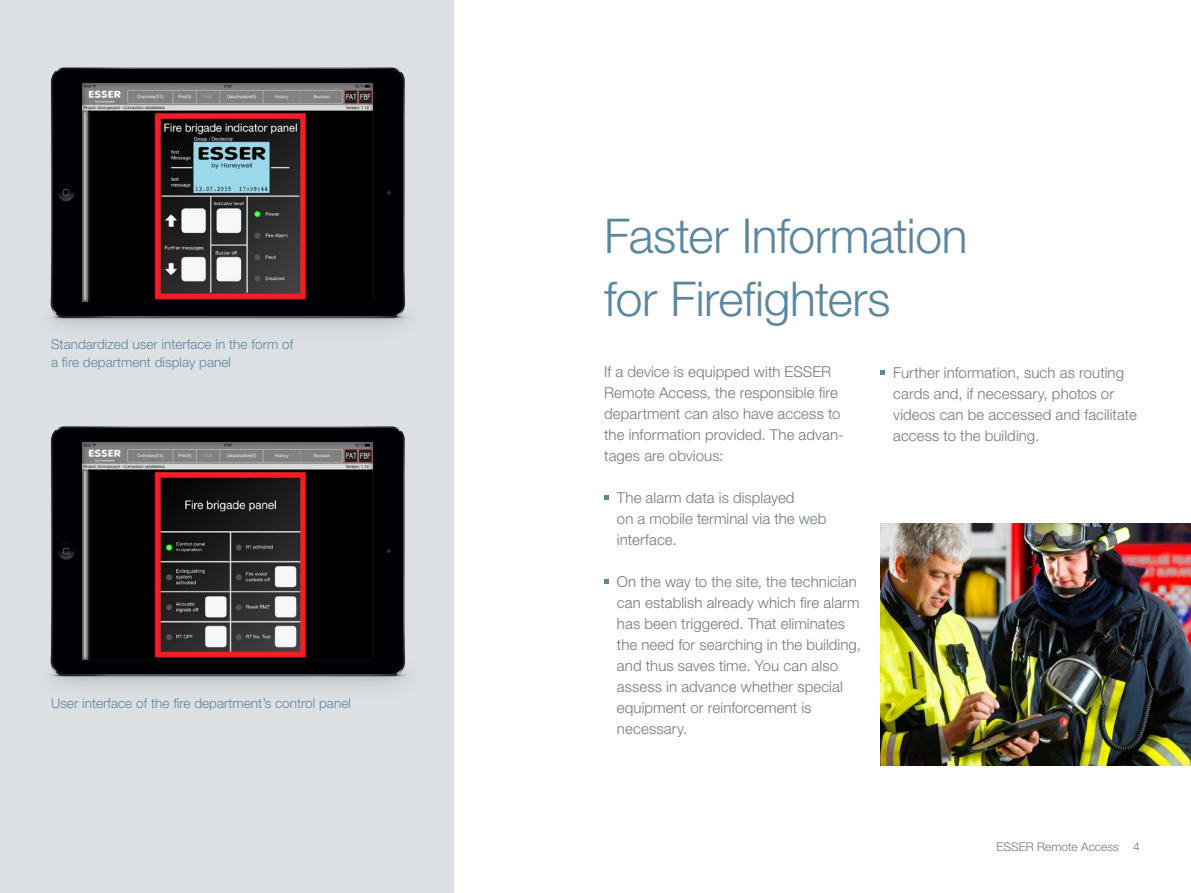
<style>
.page{position:relative;width:1191px;height:893px;background:#fff}
.page>*{position:absolute;margin:0;border:0;box-sizing:border-box;transform-origin:0 0}
.t1{font:300 48px/63px "Helvetica Neue LT Std";letter-spacing:-.01em;color:#5b869f}
.t2{font:300 15px/21px "Helvetica Neue LT Std";letter-spacing:.005em;color:#71787d}
.t3{font:300 13.5px/18px "Helvetica Neue LT Std";letter-spacing:.005em;color:#5b869f}
.t4{font:300 12px "Helvetica Neue LT Std";color:#71787d}
</style>
<div class="page">
<div style="left:0;top:0;width:453px;height:893px;background:#dde0e2"></div>
<img style="left:880px;top:523px;width:311px;height:242px">
<svg style="left:880px;top:370px;width:5px;height:5px"></svg>
<svg style="left:604px;top:495px;width:4px;height:5px"></svg>
<svg style="left:604px;top:579px;width:4px;height:5px"></svg>
<img style="left:49px;top:67px;width:360px;height:260px">
<div style="left:82px;top:83px;width:291px;height:219px;background:#1a171c;opacity:.5"></div>
<img style="left:49px;top:426px;width:360px;height:259px">
<div style="left:82px;top:441px;width:291px;height:219px;background:#1a171c;opacity:.5"></div>
<p class="t3" style="left:51px;top:335px;width:244px">Standardized user interface in the form of a fire department display panel</p>
<p class="t3" style="left:51px;top:693px;width:301px">User interface of the fire department’s control panel</p>
<h1 class="t1" style="left:604px;top:204px;width:365px">Faster Information for Firefighters</h1>
<p class="t2" style="left:604px;top:361px;width:241px">If a device is equipped with ESSER<br>Remote Access, the responsible fire department can also have access to the information provided. The advan&shy;tages are obvious:</p>
<p class="t2" style="left:617px;top:487px;width:211px">The alarm data is displayed<br>on a mobile terminal via the web interface.</p>
<p class="t2" style="left:617px;top:571px;width:245px">On the way to the site, the technician can establish already which fire alarm has been triggered. That eliminates the need for searching in the building, and thus saves time. You can also assess in advance whether special equipment or reinforcement is necessary.</p>
<p class="t2" style="left:893px;top:362px;width:245px">Further information, such as routing cards and, if necessary, photos or videos can be accessed and facilitate access to the building.</p>
<p class="t4" style="left:996px;top:839px;width:145px">ESSER Remote Access 4</p>
</div>
